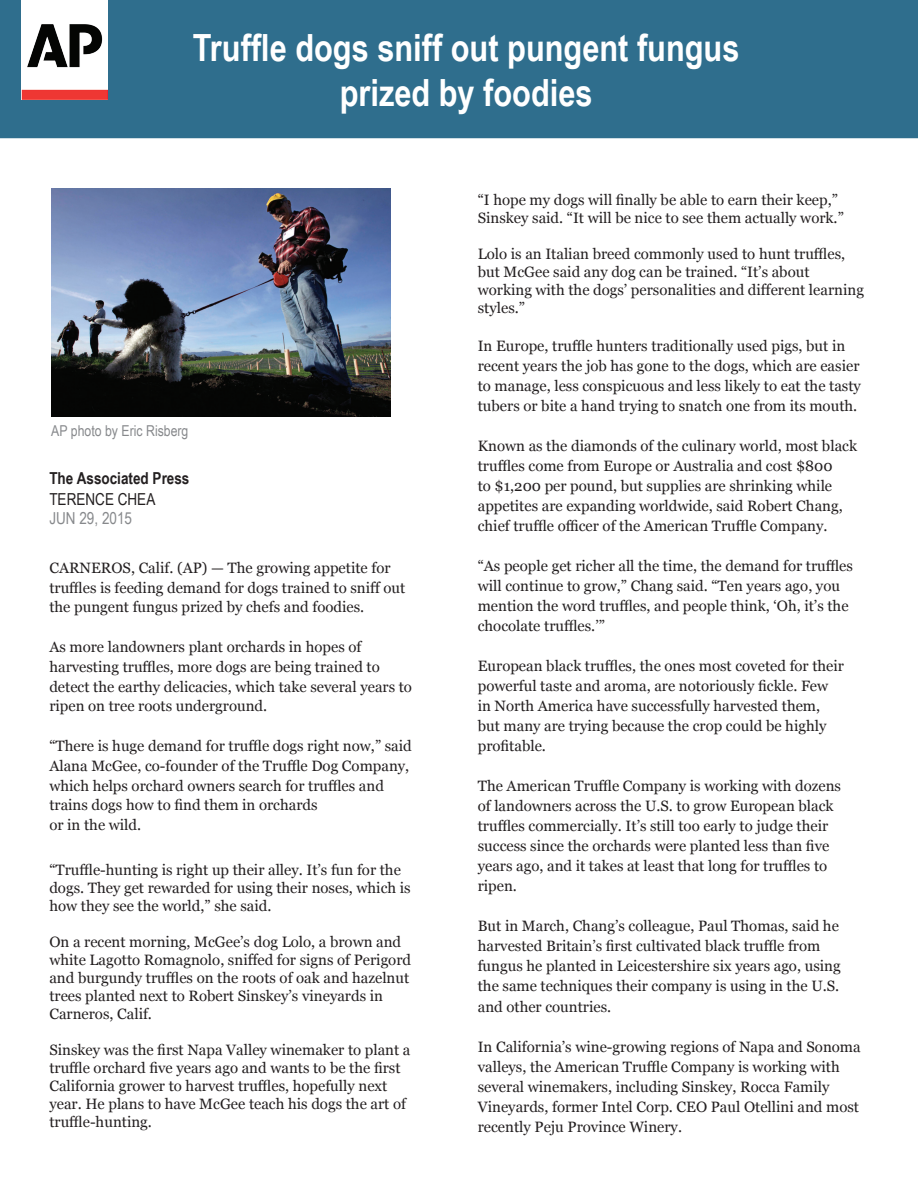
<style>
.page{position:relative;width:918px;height:1188px;background:#fff}
.page>*{position:absolute;margin:0;border:0;box-sizing:border-box;transform-origin:0 0}
.t1{font:700 37.5px/45px "Arial Narrow";color:#fff;text-align:center}
.t2{font:700 16.5px "Arial Narrow";color:#231f20}
.t3{font:16.5px "Arial Narrow";color:#231f20}
.t4{font:16.5px "Arial Narrow";color:#87898c}
.t5{font:15px/20px "Georgia";color:#231f20}
.t6{font:15px "Arial Narrow";color:#87898c}
</style>
<div class="page">
<div style="left:1px;top:1px;width:916px;height:136px;background:#2f6e8d"></div>
<div style="left:0;top:0;width:918px;height:138px;border:2px solid #2f6e8d"></div>
<img style="left:22px;top:0;width:86px;height:100px">
<img style="left:51px;top:189px;width:339px;height:228px">
<h1 class="t1" style="left:193px;top:23px;width:548px">Truffle dogs sniff out pungent fungus prized by foodies</h1>
<p class="t6" style="left:51px;top:420px;width:139px">AP photo by Eric Risberg</p>
<p class="t2" style="left:49px;top:466px;width:142px">The Associated Press</p>
<p class="t3" style="left:49px;top:487px;width:107px">TERENCE CHEA</p>
<p class="t4" style="left:49px;top:506px;width:84px">JUN 29, 2015</p>
<p class="t5" style="left:49px;top:557px;width:358px">CARNEROS, Calif. (AP) — The growing appetite for truffles is feeding demand for dogs trained to sniff out the pungent fungus prized by chefs and foodies.</p>
<p class="t5" style="left:49px;top:636px;width:364px">As more landowners plant orchards in hopes of harvesting truffles, more dogs are being trained to detect the earthy delicacies, which take several years to ripen on tree roots underground.</p>
<p class="t5" style="left:49px;top:735px;width:364px">“There is huge demand for truffle dogs right now,” said Alana McGee, co-founder of the Truffle Dog Company, which helps orchard owners search for truffles and trains dogs how to find them in orchards<br>or in the wild.</p>
<p class="t5" style="left:49px;top:860px;width:363px;line-height:18px">“Truffle-hunting is right up their alley. It’s fun for the dogs. They get rewarded for using their noses, which is how they see the world,” she said.</p>
<p class="t5" style="left:49px;top:932px;width:363px;line-height:18px">On a recent morning, McGee’s dog Lolo, a brown and white Lagotto Romagnolo, sniffed for signs of Perigord and burgundy truffles on the roots of oak and hazelnut trees planted next to Robert Sinskey’s vineyards in Carneros, Calif.</p>
<p class="t5" style="left:49px;top:1040px;width:363px;line-height:18px">Sinskey was the first Napa Valley winemaker to plant a truffle orchard five years ago and wants to be the first California grower to harvest truffles, hopefully next year. He plans to have McGee teach his dogs the art of truffle-hunting.</p>
<p class="t5" style="left:478px;top:190px;width:368px;line-height:18px">“I hope my dogs will finally be able to earn their keep,”<br>Sinskey said. “It will be nice to see them actually work.”</p>
<p class="t5" style="left:478px;top:244px;width:388px;line-height:18px">Lolo is an Italian breed commonly used to hunt truffles, but McGee said any dog can be trained. “It’s about working with the dogs’ personalities and different learning styles.”</p>
<p class="t5" style="left:478px;top:335px;width:385px">In Europe, truffle hunters traditionally used pigs, but in recent years the job has gone to the dogs, which are easier to manage, less conspicuous and less likely to eat the tasty tubers or bite a hand trying to snatch one from its mouth.</p>
<p class="t5" style="left:478px;top:435px;width:381px">Known as the diamonds of the culinary world, most black truffles come from Europe or Australia and cost $800<br>to $1,200 per pound, but supplies are shrinking while appetites are expanding worldwide, said Robert Chang, chief truffle officer of the American Truffle Company.</p>
<p class="t5" style="left:478px;top:555px;width:377px">“As people get richer all the time, the demand for truffles will continue to grow,” Chang said. “Ten years ago, you mention the word truffles, and people think, ‘Oh, it’s the chocolate truffles.’”</p>
<p class="t5" style="left:478px;top:655px;width:368px">European black truffles, the ones most coveted for their powerful taste and aroma, are notoriously fickle. Few in North America have successfully harvested them, but many are trying because the crop could be highly profitable.</p>
<p class="t5" style="left:478px;top:775px;width:365px">The American Truffle Company is working with dozens of landowners across the U.S. to grow European black truffles commercially. It’s still too early to judge their success since the orchards were planted less than five years ago, and it takes at least that long for truffles to ripen.</p>
<p class="t5" style="left:478px;top:916px;width:364px">But in March, Chang’s colleague, Paul Thomas, said he harvested Britain’s first cultivated black truffle from fungus he planted in Leicestershire six years ago, using the same techniques their company is using in the U.S. and other countries.</p>
<p class="t5" style="left:478px;top:1036px;width:384px">In California’s wine-growing regions of Napa and Sonoma valleys, the American Truffle Company is working with several winemakers, including Sinskey, Rocca Family Vineyards, former Intel Corp. CEO Paul Otellini and most recently Peju Province Winery.</p>
</div>
